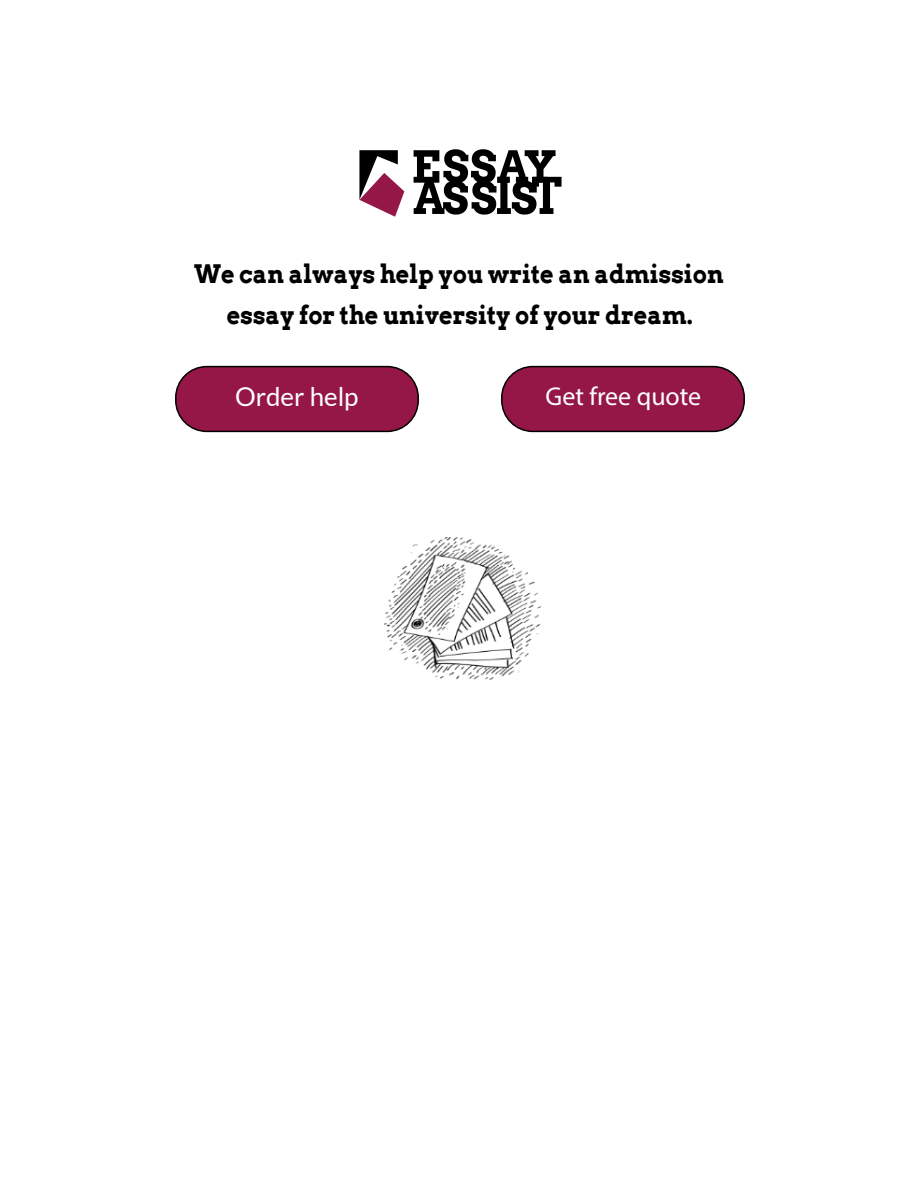
<style>
.page{position:relative;width:918px;height:1188px;background:#fff}
.page>*{position:absolute;margin:0;border:0;box-sizing:border-box;transform-origin:0 0}
.t1{font:25.95px "Myriad Pro";color:#fff}
.t2{font:25.95px "Lato";color:#fff}
.t3{font:700 25.5px/40.5px "Arvo";color:#000;text-align:center;scale:.92 1}
</style>
<div class="page">
<svg style="left:359px;top:150px;width:45px;height:67px"></svg>
<svg style="left:414px;top:149px;width:148px;height:66px"></svg>
<div style="left:176px;top:367px;width:242px;height:64px;background:#951748;border-radius:31px"></div>
<div style="left:175px;top:366px;width:244px;height:66px;border:2px solid #000;border-radius:31px"></div>
<div style="left:502px;top:367px;width:242px;height:64px;background:#951748;border-radius:31px"></div>
<div style="left:501px;top:366px;width:244px;height:66px;border:2px solid #000;border-radius:31px"></div>
<img style="left:385px;top:537px;width:156px;height:142px">
<p class="t3" style="left:194px;top:254px;width:577px">We can always help you write an admission essay for the university of your dream.</p>
<p class="t2" style="left:235px;top:382px;width:125px">Order help</p>
<p class="t1" style="left:546px;top:380px;width:157px">Get free quote</p>
</div>
